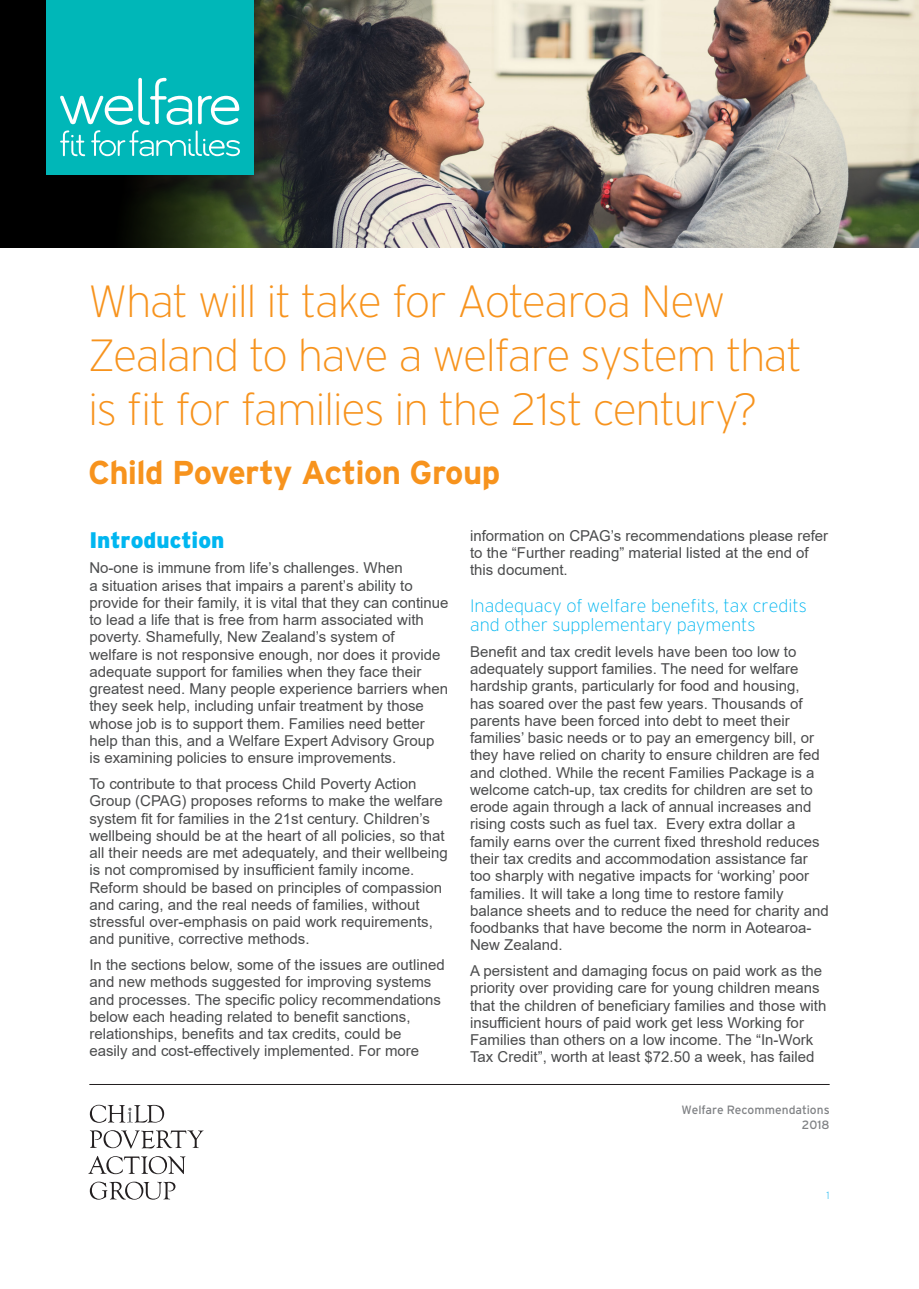
<style>
.page{position:relative;width:919px;height:1289px;background:#fff}
.page>*{position:absolute;margin:0;border:0;box-sizing:border-box;transform-origin:0 0}
.Document_Heading{font:200 45px/54px "Interstate";letter-spacing:-.035em;color:#f7931d}
.Document_Heading-2{font:700 33px "Interstate";letter-spacing:-.025em;color:#f7931d}
.Body{font:900 22.5px "Interstate";color:#00b6f0}
.Sub_Heading{font:200 18px/19.5px "Interstate";color:#00b6f0}
.Body-2{font:15px/17.2px "Arial";color:#4b4c4d}
.t1{font:12px/15px "Interstate";color:#808285;text-align:right}
.t2{font:200 10.5px "Interstate";color:#00aeef}
</style>
<div class="page">
<hr style="left:89px;top:1084px;width:740px;height:1px;background:#231f20">
<svg style="left:90px;top:1104px;width:74px;height:18px"></svg>
<svg style="left:90px;top:1130px;width:113px;height:18px"></svg>
<svg style="left:88px;top:1156px;width:97px;height:18px"></svg>
<svg style="left:90px;top:1181px;width:85px;height:18px"></svg>
<img style="left:0;top:0;width:914px;height:248px">
<div style="left:46px;top:0;width:208px;height:174px;background:#00b7b8"></div>
<svg style="left:60px;top:78px;width:180px;height:78px"></svg>
<p class="Document_Heading" style="left:88px;top:274px;width:715px">What will it take for Aotearoa New<br>Zealand to have a welfare system that is fit for families in the 21st century?</p>
<p class="Document_Heading-2" style="left:88px;top:453px;width:413px">Child Poverty Action Group</p>
<p class="Body" style="left:89px;top:527px;width:136px">Introduction</p>
<p class="Body-2" style="left:89px;top:559px;width:361px">No-one is immune from life’s challenges. When<br>a situation arises that impairs a parent’s ability to provide for their family, it is vital that they can continue to lead a life that is free from harm associated with poverty. Shamefully, New Zealand’s system of<br>welfare is not responsive enough, nor does it provide adequate support for families when they face their greatest need. Many people experience barriers when they seek help, including unfair treatment by those whose job is to support them. Families need better help than this, and a Welfare Expert Advisory Group is examining policies to ensure improvements.</p>
<p class="Body-2" style="left:89px;top:775px;width:360px">To contribute to that process Child Poverty Action Group (CPAG) proposes reforms to make the welfare system fit for families in the 21st century. Children’s wellbeing should be at the heart of all policies, so that all their needs are met adequately, and their wellbeing is not compromised by insufficient family income.<br>Reform should be based on principles of compassion and caring, and the real needs of families, without stressful over-emphasis on paid work requirements, and punitive, corrective methods.</p>
<p class="Body-2" style="left:89px;top:956px;width:357px">In the sections below, some of the issues are outlined and new methods suggested for improving systems and processes. The specific policy recommendations below each heading related to benefit sanctions, relationships, benefits and tax credits, could be<br>easily and cost-effectively implemented. For more</p>
<p class="Body-2" style="left:470px;top:526px;width:359px">information on CPAG’s recommendations please refer to the “Further reading” material listed at the end of this document.</p>
<p class="Sub_Heading" style="left:470px;top:595px;width:338px">Inadequacy of welfare benefits, tax credits and other supplementary payments</p>
<p class="Body-2" style="left:470px;top:643px;width:360px">Benefit and tax credit levels have been too low to adequately support families. The need for welfare hardship grants, particularly for food and housing,<br>has soared over the past few years. Thousands of parents have been forced into debt to meet their families’ basic needs or to pay an emergency bill, or they have relied on charity to ensure children are fed and clothed. While the recent Families Package is a welcome catch-up, tax credits for children are set to erode again through a lack of annual increases and rising costs such as fuel tax. Every extra dollar a family earns over the current fixed threshold reduces their tax credits and accommodation assistance far too sharply with negative impacts for ‘working’ poor families. It will take a long time to restore family balance sheets and to reduce the need for charity and foodbanks that have become the norm in Aotearoa-New Zealand.</p>
<p class="Body-2" style="left:470px;top:962px;width:357px">A persistent and damaging focus on paid work as the priority over providing care for young children means that the children of beneficiary families and those with insufficient hours of paid work get less Working for Families than others on a low income. The “In-Work Tax Credit”, worth at least $72.50 a week, has failed</p>
<p class="t1" style="left:681px;top:1102px;width:149px">Welfare Recommendations<br>2018</p>
<p class="t2" style="left:826px;top:1189px;width:5px">1</p>
</div>
